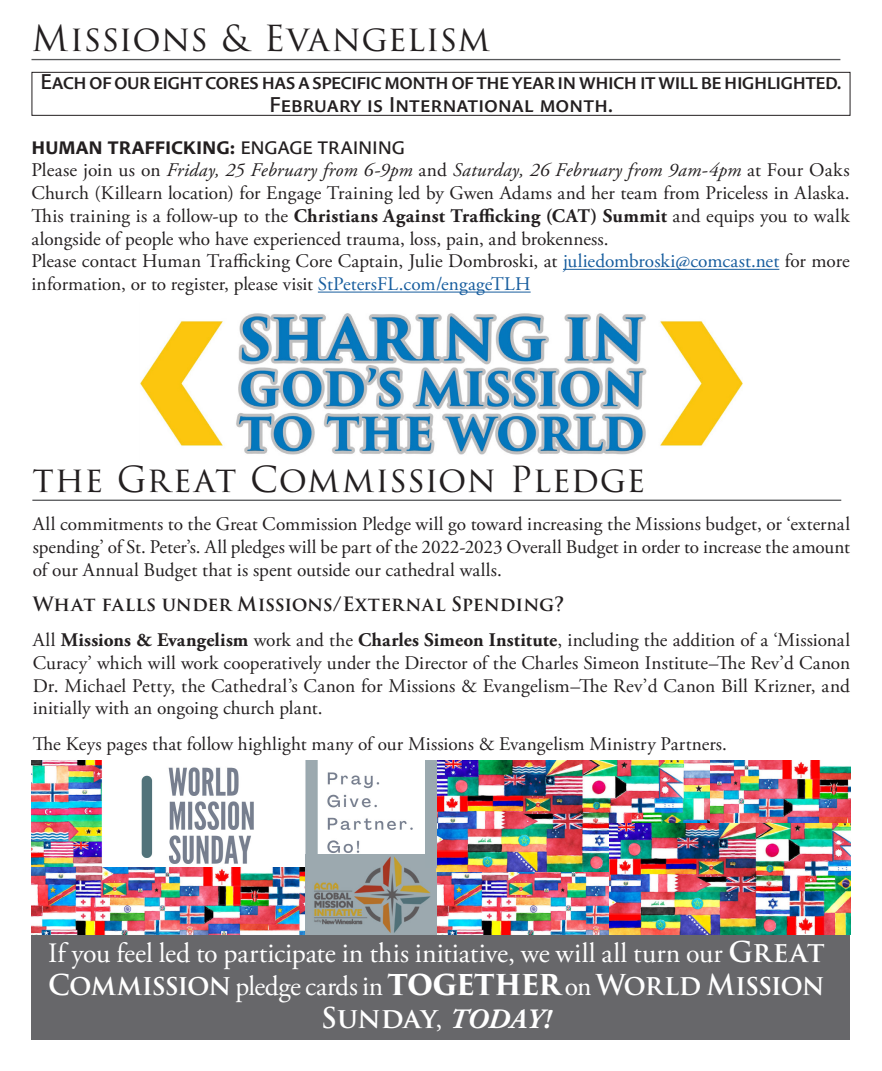
<style>
.page{position:relative;width:882px;height:1071px;background:#fff}
.page>*{position:absolute;margin:0;border:0;box-sizing:border-box;transform-origin:0 0}
.t1{font:35px "Trajan Pro 3";color:#231f20}
.t2{font:28px/33.2px "Adobe Garamond Pro";letter-spacing:-.005em;color:#fff;text-align:center}
.t3{font:500 22.75px/22.8px "Pelago";letter-spacing:-.035em;color:#231f20;text-align:center}
.Blurb_Body{font:19.25px/22.8px "Adobe Garamond Pro";letter-spacing:.005em;color:#231f20;text-align:justify}
.t4{font:600 19.25px "Trajan Pro 3";color:#231f20}
.Blurb_Body-2{font:700 19.25px "Pelago";color:#231f20}
.s1{font-weight:500}
.s2{font-style:italic}
.s3{font-weight:700}
.s4{color:#175d9e}
.s5{font-family:"Trajan Pro 3";font-weight:600}
.s6{font-family:"Trajan Pro 3";font-weight:700}
.s7{font-weight:700;font-style:italic}
</style>
<div class="page">
<img style="left:140px;top:313px;width:602px;height:142px">
<hr style="left:32px;top:59px;width:808px;height:1px;background:#57585a">
<hr style="left:32px;top:500px;width:809px;height:1px;background:#57585a">
<div style="left:32px;top:72px;width:818px;height:44px;border:1px solid #231f20"></div>
<hr style="left:563px;top:269px;width:216px;height:1px;background:#175d9e">
<hr style="left:318px;top:292px;width:213px;height:1px;background:#175d9e">
<img style="left:32px;top:760px;width:394px;height:108px">
<img style="left:306px;top:855px;width:132px;height:80px">
<img style="left:32px;top:868px;width:276px;height:67px">
<img style="left:438px;top:871px;width:171px;height:64px">
<img style="left:709px;top:760px;width:141px;height:64px">
<div style="left:32px;top:935px;width:818px;height:105px;background:#67676a"></div>
<img style="left:436px;top:760px;width:273px;height:111px">
<img style="left:609px;top:824px;width:241px;height:111px">
<img style="left:426px;top:760px;width:10px;height:108px">
<p class="t1" style="left:32px;top:14px;width:460px">Missions &amp; Evangelism</p>
<p class="t3" style="left:40px;top:70px;width:803px">Each of our eight cores has a specific month of the year in which it will be highlighted.<br>February is International month.</p>
<p class="Blurb_Body-2" style="left:32px;top:134px;width:375px">HUMAN TRAFFICKING: <span class="s1">ENGAGE TRAINING</span></p>
<p class="Blurb_Body" style="left:32px;top:160px;width:820px">Please join us on <span class="s2">Friday, 25 February from 6-9pm</span> and <span class="s2">Saturday, 26 February from 9am-4pm</span> at Four Oaks Church (Killearn location) for Engage Training led by Gwen Adams and her team from Priceless in Alaska.<br>This training is a follow-up to the <span class="s3">Christians Against Trafficking (CAT) Summit</span> and equips you to walk alongside of people who have experienced trauma, loss, pain, and brokenness.</p>
<p class="Blurb_Body" style="left:32px;top:251px;width:820px">Please contact Human Trafficking Core Captain, Julie Dombroski, at <span class="s4">juliedombroski@comcast.net</span> for more information, or to register, please visit <span class="s4">StPetersFL.com/engageTLH</span></p>
<p class="t1" style="left:32px;top:455px;width:615px">the Great Commission Pledge</p>
<p class="Blurb_Body" style="left:33px;top:513px;width:819px">All commitments to the Great Commission Pledge will go toward increasing the Missions budget, or ‘external spending’ of St. Peter’s. All pledges will be part of the 2022-2023 Overall Budget in order to increase the amount of our Annual Budget that is spent outside our cathedral walls.</p>
<p class="t4" style="left:33px;top:590px;width:533px">What falls under Missions/External Spending?</p>
<p class="Blurb_Body" style="left:33px;top:629px;width:819px">All <span class="s3">Missions &amp; Evangelism</span> work and the <span class="s3">Charles Simeon Institute</span>, including the addition of a ‘Missional Curacy’ which will work cooperatively under the Director of the Charles Simeon Institute–The Rev’d Canon Dr. Michael Petty, the Cathedral’s Canon for Missions &amp; Evangelism–The Rev’d Canon Bill Krizner, and initially with an ongoing church plant.</p>
<p class="Blurb_Body" style="left:33px;top:733px;width:696px">The Keys pages that follow highlight many of our Missions &amp; Evangelism Ministry Partners.</p>
<p class="t2" style="left:48px;top:937px;width:778px">If you feel led to participate in this initiative, we will all turn our <span class="s5">Great<br>Commission</span> pledge cards in <span class="s6">TOGETHER</span> on <span class="s5">World Mission<br>Sunday</span>, <span class="s7">TODAY!</span></p>
</div>
